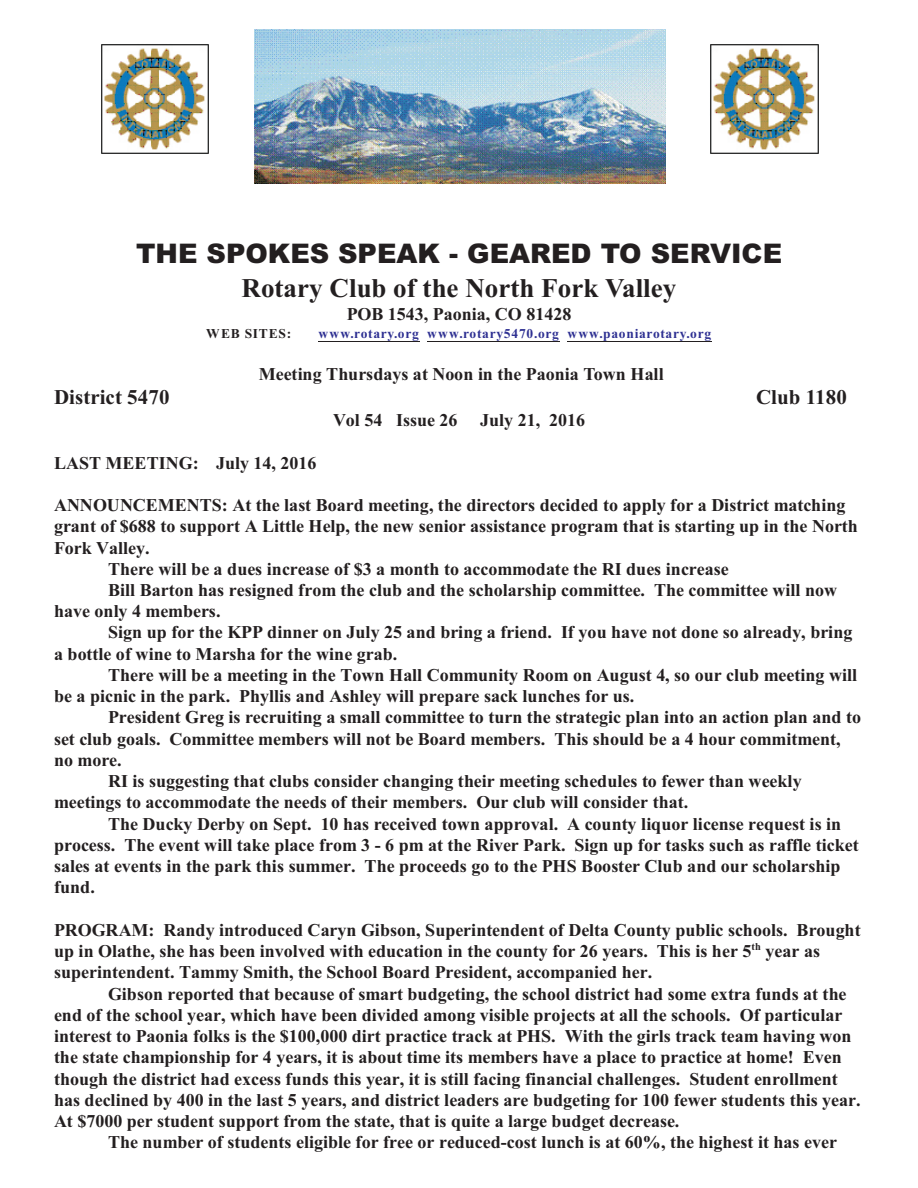
<style>
.page{position:relative;width:918px;height:1188px;background:#fff}
.page>*{position:absolute;margin:0;border:0;box-sizing:border-box;transform-origin:0 0}
.t1{font:900 27px "Arial";letter-spacing:.005em;color:#231f20}
.t2{font:700 27px "Times New Roman";letter-spacing:.005em;color:#231f20}
.t3{font:700 21px "Times New Roman";letter-spacing:.01em;color:#231f20}
.t4{font:700 18px/21.3px "Times New Roman";color:#231f20}
.t5{font:700 13.5px "Times New Roman";letter-spacing:.055em;color:#2e3092}
.t6{font:700 13.5px "Times New Roman";letter-spacing:.065em;color:#231f20}
.t7{font:700 10.5px "Times New Roman";color:#231f20}
</style>
<div class="page">
<img style="left:255px;top:29px;width:411px;height:155px">
<img style="left:101px;top:44px;width:108px;height:110px">
<hr style="left:318px;top:341px;width:102px;height:1px;background:#231f20">
<hr style="left:427px;top:341px;width:133px;height:1px;background:#231f20">
<hr style="left:567px;top:341px;width:145px;height:1px;background:#231f20">
<img style="left:710px;top:44px;width:109px;height:110px">
<h1 class="t1" style="left:136px;top:243px;width:648px">THE SPOKES SPEAK - GEARED TO SERVICE</h1>
<h1 class="t2" style="left:242px;top:279px;width:436px">Rotary Club of the North Fork Valley</h1>
<p class="t4" style="left:347px;top:305px;width:226px">POB 1543, Paonia, CO 81428</p>
<p class="t6" style="left:206px;top:329px;width:87px">WEB SITES:</p>
<p class="t5" style="left:318px;top:329px;width:394px">www.rotary.org www.rotary5470.org www.paoniarotary.org</p>
<p class="t4" style="left:259px;top:365px;width:406px">Meeting Thursdays at Noon in the Paonia Town Hall</p>
<p class="t3" style="left:54px;top:390px;width:117px">District 5470</p>
<p class="t3" style="left:756px;top:390px;width:93px">Club 1180</p>
<p class="t4" style="left:333px;top:411px;width:126px">Vol 54 Issue 26</p>
<p class="t4" style="left:480px;top:411px;width:107px">July 21, 2016</p>
<p class="t4" style="left:54px;top:454px;width:264px">LAST MEETING: July 14, 2016</p>
<p class="t4" style="left:54px;top:496px;width:793px">ANNOUNCEMENTS: At the last Board meeting, the directors decided to apply for a District matching</p>
<p class="t4" style="left:54px;top:517px;width:805px">grant of $688 to support A Little Help, the new senior assistance program that is starting up in the North</p>
<p class="t4" style="left:54px;top:539px;width:97px">Fork Valley.</p>
<p class="t4" style="left:108px;top:560px;width:622px">There will be a dues increase of $3 a month to accommodate the RI dues increase</p>
<p class="t4" style="left:108px;top:581px;width:731px">Bill Barton has resigned from the club and the scholarship committee. The committee will now</p>
<p class="t4" style="left:54px;top:602px;width:168px">have only 4 members.</p>
<p class="t4" style="left:108px;top:624px;width:746px">Sign up for the KPP dinner on July 25 and bring a friend. If you have not done so already, bring</p>
<p class="t4" style="left:54px;top:645px;width:345px">a bottle of wine to Marsha for the wine grab.</p>
<p class="t4" style="left:108px;top:666px;width:751px">There will be a meeting in the Town Hall Community Room on August 4, so our club meeting will</p>
<p class="t4" style="left:54px;top:687px;width:582px">be a picnic in the park. Phyllis and Ashley will prepare sack lunches for us.</p>
<p class="t4" style="left:108px;top:709px;width:755px">President Greg is recruiting a small committee to turn the strategic plan into an action plan and to</p>
<p class="t4" style="left:54px;top:730px;width:788px">set club goals. Committee members will not be Board members. This should be a 4 hour commitment,</p>
<p class="t4" style="left:54px;top:751px;width:69px">no more.</p>
<p class="t4" style="left:108px;top:772px;width:695px">RI is suggesting that clubs consider changing their meeting schedules to fewer than weekly</p>
<p class="t4" style="left:54px;top:794px;width:636px">meetings to accommodate the needs of their members. Our club will consider that.</p>
<p class="t4" style="left:108px;top:815px;width:735px">The Ducky Derby on Sept. 10 has received town approval. A county liquor license request is in</p>
<p class="t4" style="left:54px;top:836px;width:806px">process. The event will take place from 3 - 6 pm at the River Park. Sign up for tasks such as raffle ticket</p>
<p class="t4" style="left:54px;top:857px;width:788px">sales at events in the park this summer. The proceeds go to the PHS Booster Club and our scholarship</p>
<p class="t4" style="left:54px;top:879px;width:42px">fund.</p>
<p class="t4" style="left:54px;top:921px;width:808px">PROGRAM: Randy introduced Caryn Gibson, Superintendent of Delta County public schools. Brought up in Olathe, she has been involved with education in the county for 26 years. This is her 5 year as</p>
<p class="t7" style="left:752px;top:943px;width:11px">th</p>
<p class="t4" style="left:54px;top:964px;width:600px">superintendent. Tammy Smith, the School Board President, accompanied her.</p>
<p class="t4" style="left:108px;top:985px;width:740px">Gibson reported that because of smart budgeting, the school district had some extra funds at the</p>
<p class="t4" style="left:54px;top:1006px;width:790px">end of the school year, which have been divided among visible projects at all the schools. Of particular</p>
<p class="t4" style="left:54px;top:1027px;width:799px">interest to Paonia folks is the $100,000 dirt practice track at PHS. With the girls track team having won</p>
<p class="t4" style="left:54px;top:1048px;width:789px">the state championship for 4 years, it is about time its members have a place to practice at home! Even</p>
<p class="t4" style="left:54px;top:1070px;width:785px">though the district had excess funds this year, it is still facing financial challenges. Student enrollment</p>
<p class="t4" style="left:54px;top:1091px;width:808px">has declined by 400 in the last 5 years, and district leaders are budgeting for 100 fewer students this year.</p>
<p class="t4" style="left:54px;top:1112px;width:627px">At $7000 per student support from the state, that is quite a large budget decrease.</p>
<p class="t4" style="left:108px;top:1133px;width:731px">The number of students eligible for free or reduced-cost lunch is at 60%, the highest it has ever</p>
</div>
